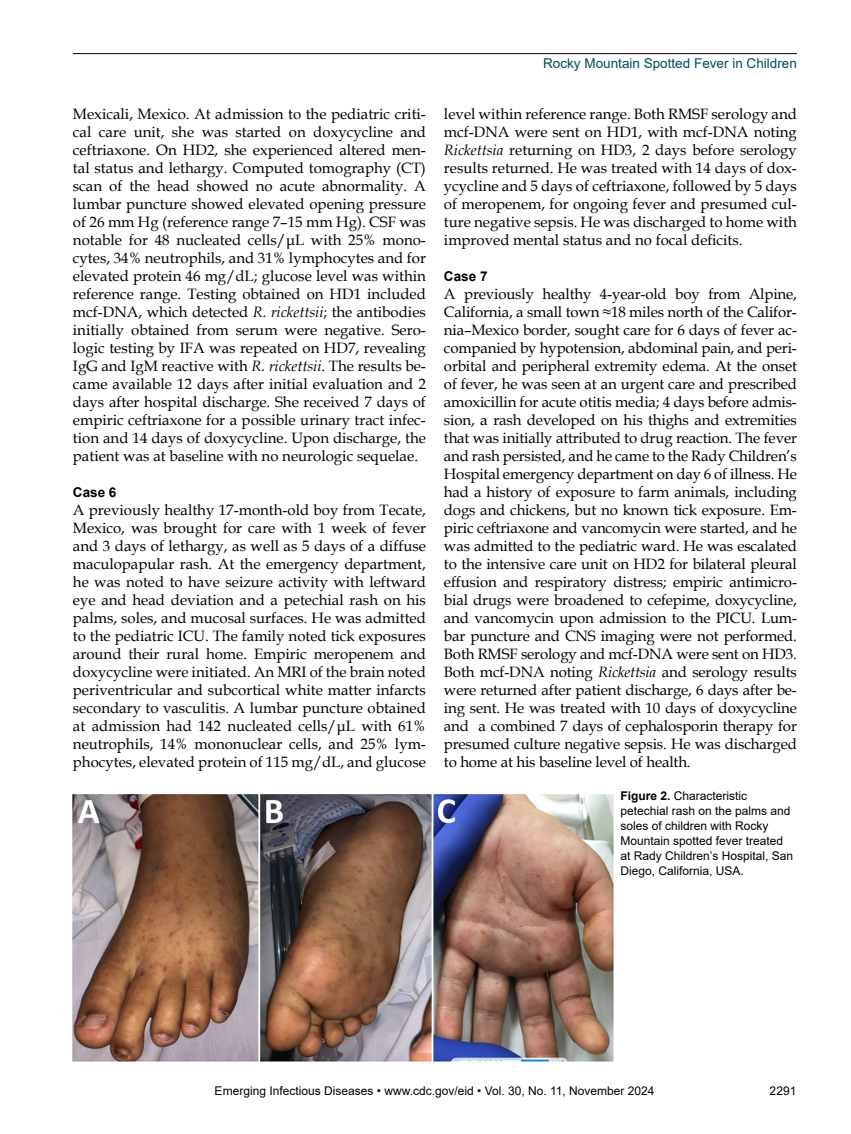
<style>
.page{position:relative;width:851px;height:1134px;background:#fff}
.page>*{position:absolute;margin:0;border:0;box-sizing:border-box;transform-origin:0 0}
.t1{font:15px/18px "Book Antiqua";color:#000;text-align:justify}
.t2{font:13.5px "Arial";color:#004c5d}
.t3{font:700 13.5px "Arial";color:#000}
.t4{font:12px/15px "Arial";color:#000}
.s1{font-style:italic}
.s2{font-weight:700}
</style>
<div class="page">
<hr style="left:73px;top:53px;width:723px;height:1px;background:#000">
<img style="left:73px;top:794px;width:540px;height:267px">
<p class="t1" style="left:73px;top:104px;width:354px">Mexicali, Mexico. At admission to the pediatric criti&shy;cal care unit, she was started on doxycycline and ceftriaxone. On HD2, she experienced altered men&shy;tal status and lethargy. Computed tomography (CT) scan of the head showed no acute abnormality. A lumbar puncture showed elevated opening pressure of 26 mm Hg (reference range 7–15 mm Hg). CSF was notable for 48 nucleated cells/μL with 25% mono&shy;cytes, 34% neutrophils, and 31% lymphocytes and for elevated protein 46 mg/dL; glucose level was within reference range. Testing obtained on HD1 included mcf-DNA, which detected <span class="s1">R. rickettsii</span>; the antibodies initially obtained from serum were negative. Sero&shy;logic testing by IFA was repeated on HD7, revealing IgG and IgM reactive with <span class="s1">R. rickettsii</span>. The results be&shy;came available 12 days after initial evaluation and 2 days after hospital discharge. She received 7 days of empiric ceftriaxone for a possible urinary tract infec&shy;tion and 14 days of doxycycline. Upon discharge, the patient was at baseline with no neurologic sequelae.</p>
<p class="t3" style="left:73px;top:483px;width:45px">Case 6</p>
<p class="t1" style="left:73px;top:501px;width:354px">A previously healthy 17-month-old boy from Tecate, Mexico, was brought for care with 1 week of fever and 3 days of lethargy, as well as 5 days of a diffuse maculopapular rash. At the emergency department, he was noted to have seizure activity with leftward eye and head deviation and a petechial rash on his palms, soles, and mucosal surfaces. He was admitted to the pediatric ICU. The family noted tick exposures around their rural home. Empiric meropenem and doxycycline were initiated. An MRI of the brain noted periventricular and subcortical white matter infarcts secondary to vasculitis. A lumbar puncture obtained at admission had 142 nucleated cells/μL with 61% neutrophils, 14% mononuclear cells, and 25% lym&shy;phocytes, elevated protein of 115 mg/dL, and glucose</p>
<p class="t2" style="left:543px;top:54px;width:255px">Rocky Mountain Spotted Fever in Children</p>
<p class="t1" style="left:444px;top:104px;width:354px">level within reference range. Both RMSF serology and mcf-DNA were sent on HD1, with mcf-DNA noting <span class="s1">Rickettsia</span> returning on HD3, 2 days before serology results returned. He was treated with 14 days of dox&shy;ycycline and 5 days of ceftriaxone, followed by 5 days of meropenem, for ongoing fever and presumed cul&shy;ture negative sepsis. He was discharged to home with improved mental status and no focal deficits.</p>
<p class="t3" style="left:444px;top:267px;width:45px">Case 7</p>
<p class="t1" style="left:444px;top:285px;width:354px">A previously healthy 4-year-old boy from Alpine, California, a small town ≈18 miles north of the Califor&shy;nia–Mexico border, sought care for 6 days of fever ac&shy;companied by hypotension, abdominal pain, and peri&shy;orbital and peripheral extremity edema. At the onset of fever, he was seen at an urgent care and prescribed amoxicillin for acute otitis media; 4 days before admis&shy;sion, a rash developed on his thighs and extremities that was initially attributed to drug reaction. The fever and rash persisted, and he came to the Rady Children’s Hospital emergency department on day 6 of illness. He had a history of exposure to farm animals, including dogs and chickens, but no known tick exposure. Em&shy;piric ceftriaxone and vancomycin were started, and he was admitted to the pediatric ward. He was escalated to the intensive care unit on HD2 for bilateral pleural effusion and respiratory distress; empiric antimicro&shy;bial drugs were broadened to cefepime, doxycycline, and vancomycin upon admission to the PICU. Lum&shy;bar puncture and CNS imaging were not performed.<br>Both RMSF serology and mcf-DNA were sent on HD3.<br>Both mcf-DNA noting <span class="s1">Rickettsia</span> and serology results were returned after patient discharge, 6 days after be&shy;ing sent. He was treated with 10 days of doxycycline and a combined 7 days of cephalosporin therapy for presumed culture negative sepsis. He was discharged to home at his baseline level of health.</p>
<p class="t4" style="left:620px;top:789px;width:174px"><span class="s2">Figure 2.</span> Characteristic petechial rash on the palms and soles of children with Rocky<br>Mountain spotted fever treated at Rady Children’s Hospital, San<br>Diego, California, USA.</p>
<p class="t4" style="left:215px;top:1084px;width:441px">Emerging Infectious Diseases • www.cdc.gov/eid • Vol. 30, No. 11, November 2024</p>
<p class="t4" style="left:769px;top:1084px;width:28px">2291</p>
</div>
